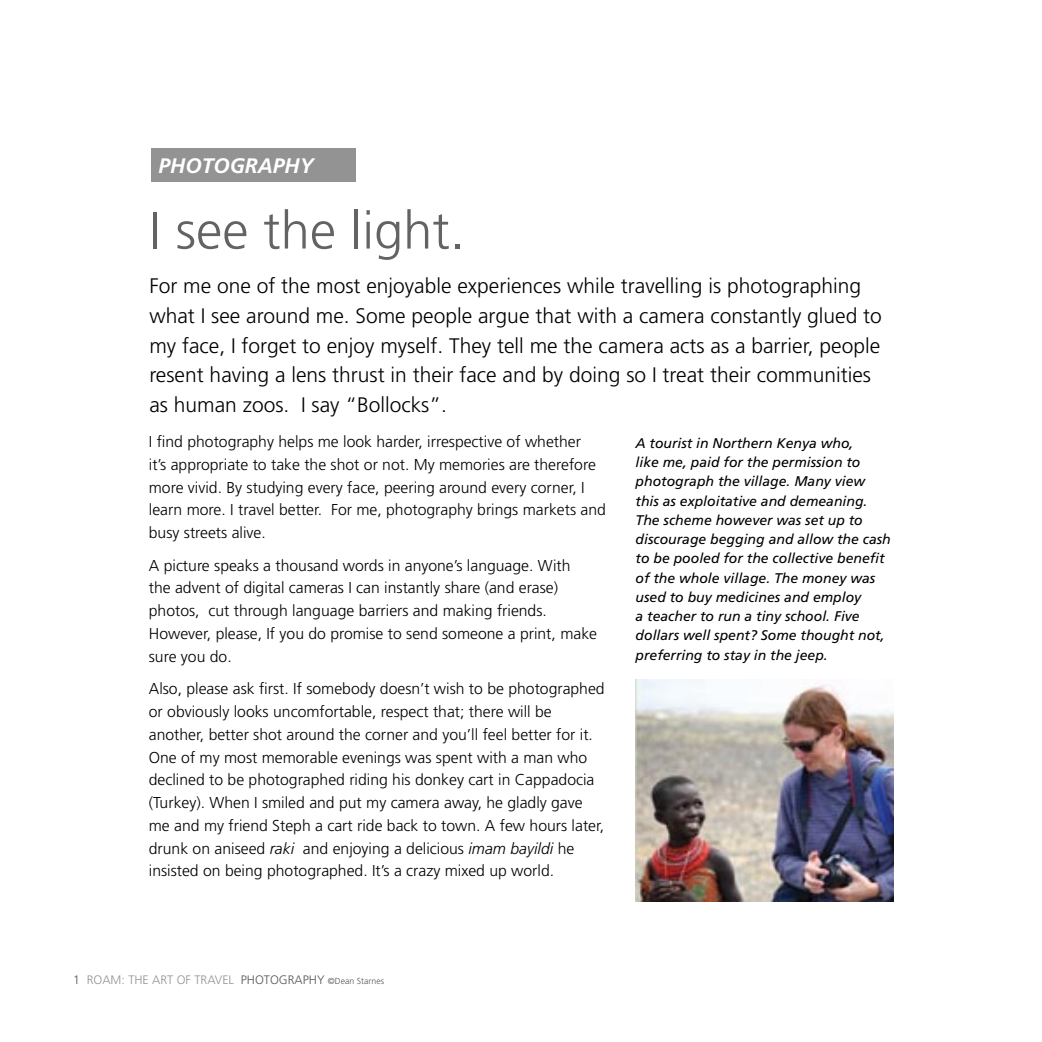
<style>
.page{position:relative;width:1042px;height:1042px;background:#fff}
.page>*{position:absolute;margin:0;border:0;box-sizing:border-box;transform-origin:0 0}
.Heading_A{font:300 52.5px "Frutiger";color:#636363}
.Introduction_A{font:300 21px/29.8px "Frutiger";color:#000}
.Introduction_A-2{font:italic 700 21px "Frutiger";color:#fff}
.body_text_A{font:300 15.75px/22.8px "Frutiger";color:#000}
.photo_caption_B{font:italic 14px/19.2px "Frutiger";color:#000}
.t1{font:300 12.25px "Frutiger";color:#939393}
.s1{font-style:italic}
.s2{color:#565656}
.s3{font-size:8.75px;color:#565656}
</style>
<div class="page">
<div style="left:151px;top:149px;width:204px;height:33px;background:#939393"></div>
<img style="left:635px;top:679px;width:258px;height:222px">
<p class="Introduction_A-2" style="left:158px;top:153px;width:157px">PHOTOGRAPHY</p>
<p class="Heading_A" style="left:149px;top:201px;width:317px">I see the light.</p>
<p class="Introduction_A" style="left:149px;top:271px;width:734px">For me one of the most enjoyable experiences while travelling is photographing what I see around me. Some people argue that with a camera constantly glued to my face, I forget to enjoy myself. They tell me the camera acts as a barrier, people resent having a lens thrust in their face and by doing so I treat their communities as human zoos. I say “Bollocks”.</p>
<p class="body_text_A" style="left:149px;top:430px;width:458px">I find photography helps me look harder, irrespective of whether<br>it’s appropriate to take the shot or not. My memories are therefore more vivid. By studying every face, peering around every corner, I learn more. I travel better. For me, photography brings markets and busy streets alive.</p>
<p class="body_text_A" style="left:149px;top:554px;width:450px">A picture speaks a thousand words in anyone’s language. With<br>the advent of digital cameras I can instantly share (and erase) photos, cut through language barriers and making friends.<br>However, please, If you do promise to send someone a print, make sure you do.</p>
<p class="body_text_A" style="left:149px;top:677px;width:457px">Also, please ask first. If somebody doesn’t wish to be photographed or obviously looks uncomfortable, respect that; there will be another, better shot around the corner and you’ll feel better for it.<br>One of my most memorable evenings was spent with a man who declined to be photographed riding his donkey cart in Cappadocia (Turkey). When I smiled and put my camera away, he gladly gave me and my friend Steph a cart ride back to town. A few hours later, drunk on aniseed <span class="s1">raki</span> and enjoying a delicious <span class="s1">imam bayildi</span> he insisted on being photographed. It’s a crazy mixed up world.</p>
<p class="photo_caption_B" style="left:635px;top:433px;width:257px">A tourist in Northern Kenya who,<br>like me, paid for the permission to photograph the village. Many view this as exploitative and demeaning.<br>The scheme however was set up to discourage begging and allow the cash to be pooled for the collective benefit of the whole village. The money was used to buy medicines and employ<br>a teacher to run a tiny school. Five dollars well spent? Some thought not, preferring to stay in the jeep.</p>
<p class="t1" style="left:73px;top:973px;width:312px"><span class="s2">1</span> ROAM: THE ART OF TRAVEL <span class="s2">PHOTOGRAPHY</span> <span class="s3">©Dean Starnes</span></p>
</div>
